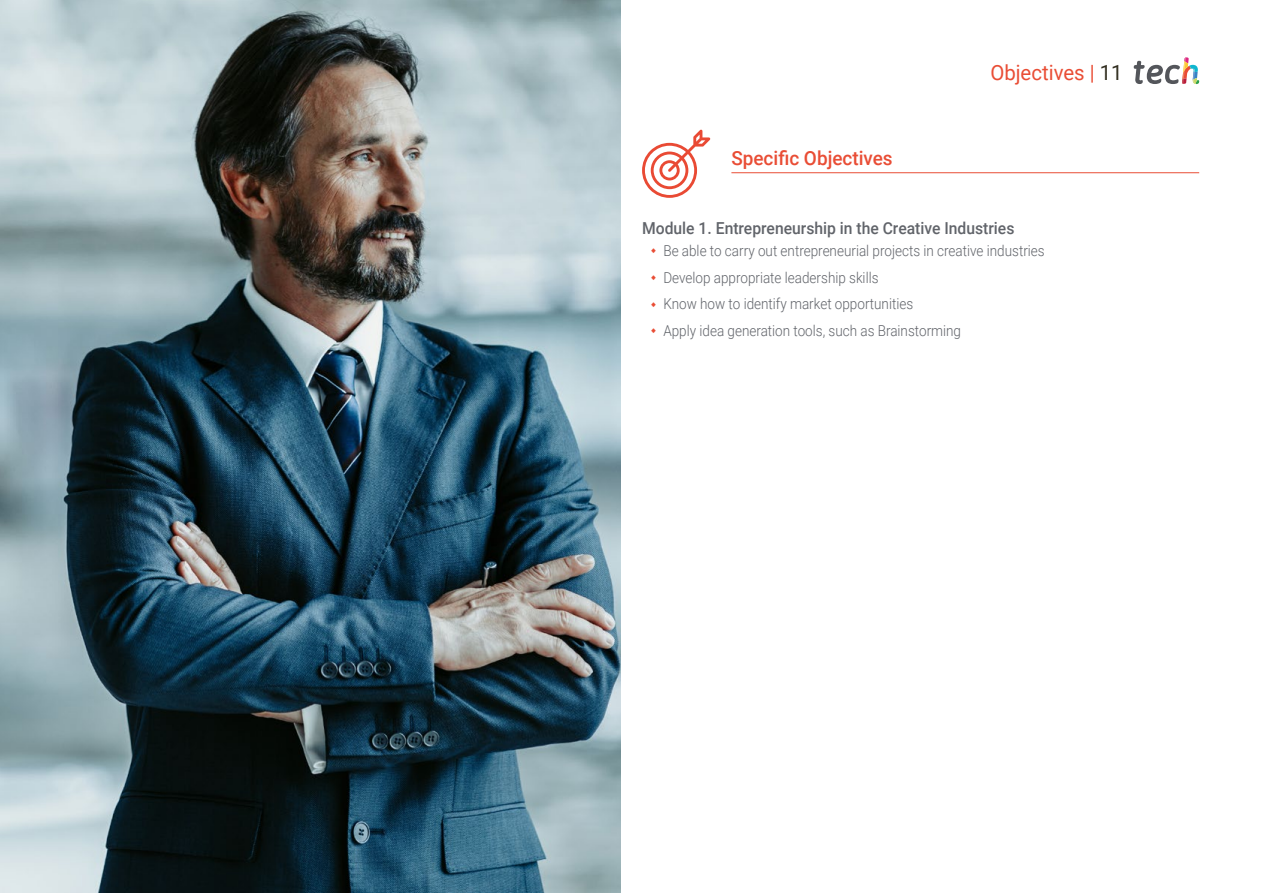
<style>
.page{position:relative;width:1263px;height:893px;background:#fff}
.page>*{position:absolute;margin:0;border:0;box-sizing:border-box;transform-origin:0 0}
.t1{font:21px "Roboto";color:#e94d35}
.t2{font:500 19.5px "Roboto";color:#e94d35}
.t3{font:500 16.5px "Roboto";color:#61646a;scale:.95 1}
.t4{font:300 15px/26.7px "Roboto";color:#61646a;scale:.9 1}
.s1{color:#312e20}
</style>
<div class="page">
<svg style="left:1134px;top:57px;width:65px;height:27px"></svg>
<img style="left:0;top:0;width:621px;height:893px">
<hr style="left:731px;top:172px;width:468px;height:1px;background:#e94d35">
<svg style="left:642px;top:130px;width:68px;height:68px"></svg>
<h2 class="t2" style="left:731px;top:144px;width:163px">Specific Objectives</h2>
<h1 class="t1" style="left:990px;top:57px;width:134px">Objectives | <span class="s1">11</span></h1>
<p class="t3" style="left:642px;top:216px;width:393px">Module 1. Entrepreneurship in the Creative Industries</p>
<p class="t4" style="left:663px;top:237px;width:425px">Be able to carry out entrepreneurial projects in creative industries Develop appropriate leadership skills<br>Know how to identify market opportunities<br>Apply idea generation tools, such as Brainstorming</p>
</div>
